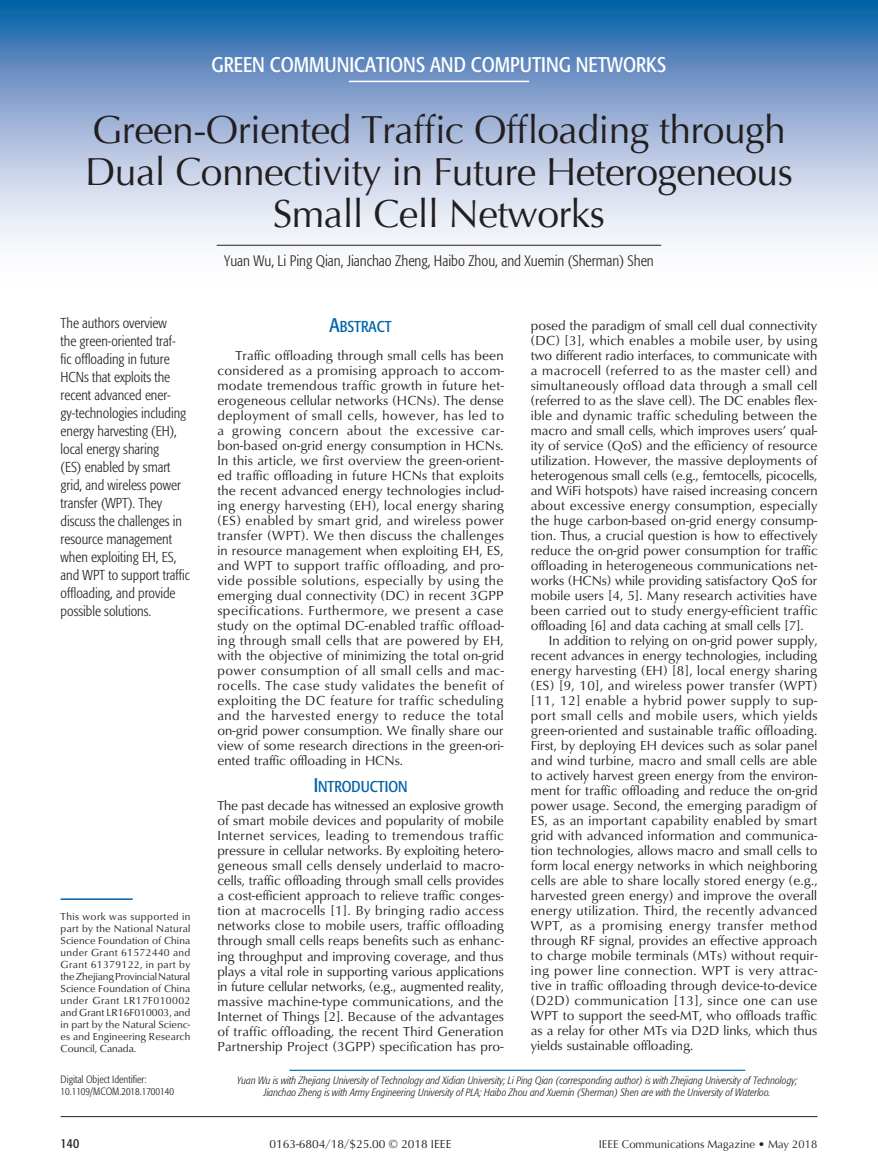
<style>
.page{position:relative;width:878px;height:1175px;background:#fff}
.page>*{position:absolute;margin:0;border:0;box-sizing:border-box;transform-origin:0 0}
.t1{font:39px/42px "Optima";letter-spacing:-.015em;color:#231f20;text-align:center}
.t2{font:condensed 21px "Formata";color:#fff}
.t3{font:15.6px "Formata Condensed SC800";color:#0163a7}
.t4{font:300 condensed 15px "Formata";color:#231f20}
.t5{font:300 condensed 14.25px/18px "Formata";color:#231f20}
.t6{font:13.5px/15px "Classico URW";color:#231f20;text-align:justify}
.t7{font:13.5px "Formata Condensed SC800";color:#231f20}
.t8{font:12px "Classico URW Reg SC800";color:#231f20}
.t9{font:11.25px "Optima";color:#231f20}
.t10{font:10.5px/12px "Classico URW";letter-spacing:.01em;color:#231f20;text-align:justify}
.t11{font:italic 300 condensed 10.5px/12px "Formata";color:#231f20;text-align:center}
.t12{font:300 condensed 10.5px/12px "Formata";color:#231f20}
.s1{font-size:19.5px}
</style>
<div class="page">
<svg style="left:0;top:0;width:877px;height:246px;background:#92b0d4"></svg>
<hr style="left:61px;top:1115px;width:756px;height:1px;background:#231f20">
<hr style="left:217px;top:245px;width:444px;height:1px;background:#231f20">
<hr style="left:349px;top:81px;width:180px;height:1px;background:#fff">
<hr style="left:289px;top:1069px;width:456px;height:1px;background:#0163a7">
<hr style="left:61px;top:898px;width:72px;height:1px;background:#0163a7">
<h2 class="t2" style="left:211px;top:52px;width:456px">GREEN COMMUNICATIONS AND COMPUTING NETWORKS</h2>
<h1 class="t1" style="left:85px;top:109px;width:709px">Green-Oriented Traffic Offloading through<br>Dual Connectivity in Future Heterogeneous<br>Small Cell Networks</h1>
<p class="t5" style="left:61px;top:314px;width:131px">The authors overview<br>the green-oriented traf&shy;fic offloading in future<br>HCNs that exploits the recent advanced ener&shy;gy-technologies including energy harvesting (EH), local energy sharing<br>(ES) enabled by smart grid, and wireless power transfer (WPT). They discuss the challenges in resource management when exploiting EH, ES, and WPT to support traffic offloading, and provide possible solutions.</p>
<p class="t10" style="left:61px;top:909px;width:131px">This work was supported in part by the National Natural Science Foundation of China under Grant 61572440 and Grant 61379122, in part by the Zhejiang Provincial Natural Science Foundation of China under Grant LR17F010002 and Grant LR16F010003, and in part by the Natural Scienc&shy;es and Engineering Research Council, Canada.</p>
<p class="t12" style="left:61px;top:1073px;width:115px">Digital Object Identifier:<br>10.1109/MCOM.2018.1700140</p>
<p class="t4" style="left:224px;top:252px;width:431px">Yuan Wu, Li Ping Qian, Jianchao Zheng, Haibo Zhou, and Xuemin (Sherman) Shen</p>
<p class="t3" style="left:329px;top:317px;width:64px"><span class="s1">A</span>BSTRACT</p>
<p class="t6" style="left:217px;top:347px;width:288px;text-indent:18px">Traffic offloading through small cells has been considered as a promising approach to accom&shy;modate tremendous traffic growth in future het&shy;erogeneous cellular networks (HCNs). The dense deployment of small cells, however, has led to a growing concern about the excessive car&shy;bon-based on-grid energy consumption in HCNs.<br>In this article, we first overview the green-orient&shy;ed traffic offloading in future HCNs that exploits the recent advanced energy technologies includ&shy;ing energy harvesting (EH), local energy sharing (ES) enabled by smart grid, and wireless power transfer (WPT). We then discuss the challenges in resource management when exploiting EH, ES, and WPT to support traffic offloading, and pro&shy;vide possible solutions, especially by using the emerging dual connectivity (DC) in recent 3GPP specifications. Furthermore, we present a case study on the optimal DC-enabled traffic offload&shy;ing through small cells that are powered by EH, with the objective of minimizing the total on-grid power consumption of all small cells and mac&shy;rocells. The case study validates the benefit of exploiting the DC feature for traffic scheduling and the harvested energy to reduce the total on-grid power consumption. We finally share our view of some research directions in the green-ori&shy;ented traffic offloading in HCNs.</p>
<p class="t3" style="left:313px;top:777px;width:95px"><span class="s1">I</span>NTRODUCTION</p>
<p class="t6" style="left:217px;top:797px;width:288px">The past decade has witnessed an explosive growth of smart mobile devices and popularity of mobile Internet services, leading to tremendous traffic pressure in cellular networks. By exploiting hetero&shy;geneous small cells densely underlaid to macro&shy;cells, traffic offloading through small cells provides a cost-efficient approach to relieve traffic conges&shy;tion at macrocells [1]. By bringing radio access networks close to mobile users, traffic offloading through small cells reaps benefits such as enhanc&shy;ing throughput and improving coverage, and thus plays a vital role in supporting various applications in future cellular networks, (e.g., augmented reality, massive machine-type communications, and the Internet of Things [2]. Because of the advantages of traffic offloading, the recent Third Generation Partnership Project (3GPP) specification has pro-</p>
<p class="t6" style="left:530px;top:317px;width:288px">posed the paradigm of small cell dual connectivity (DC) [3], which enables a mobile user, by using two different radio interfaces, to communicate with a macrocell (referred to as the master cell) and simultaneously offload data through a small cell (referred to as the slave cell). The DC enables flex&shy;ible and dynamic traffic scheduling between the macro and small cells, which improves users’ qual&shy;ity of service (QoS) and the efficiency of resource utilization. However, the massive deployments of heterogenous small cells (e.g., femtocells, picocells, and WiFi hotspots) have raised increasing concern about excessive energy consumption, especially the huge carbon-based on-grid energy consump&shy;tion. Thus, a crucial question is how to effectively reduce the on-grid power consumption for traffic offloading in heterogeneous communications net&shy;works (HCNs) while providing satisfactory QoS for mobile users [4, 5]. Many research activities have been carried out to study energy-efficient traffic offloading [6] and data caching at small cells [7].</p>
<p class="t6" style="left:530px;top:632px;width:288px;text-indent:18px">In addition to relying on on-grid power supply, recent advances in energy technologies, including energy harvesting (EH) [8], local energy sharing (ES) [9, 10], and wireless power transfer (WPT) [11, 12] enable a hybrid power supply to sup&shy;port small cells and mobile users, which yields green-oriented and sustainable traffic offloading.<br>First, by deploying EH devices such as solar panel and wind turbine, macro and small cells are able to actively harvest green energy from the environ&shy;ment for traffic offloading and reduce the on-grid power usage. Second, the emerging paradigm of ES, as an important capability enabled by smart grid with advanced information and communica&shy;tion technologies, allows macro and small cells to form local energy networks in which neighboring cells are able to share locally stored energy (e.g., harvested green energy) and improve the overall energy utilization. Third, the recently advanced WPT, as a promising energy transfer method through RF signal, provides an effective approach to charge mobile terminals (MTs) without requir&shy;ing power line connection. WPT is very attrac&shy;tive in traffic offloading through device-to-device (D2D) communication [13], since one can use WPT to support the seed-MT, who offloads traffic as a relay for other MTs via D2D links, which thus yields sustainable offloading.</p>
<p class="t11" style="left:237px;top:1074px;width:562px">Yuan Wu is with Zhejiang University of Technology and Xidian University; Li Ping Qian (corresponding author) is with Zhejiang University of Technology;<br>Jianchao Zheng is with Army Engineering University of PLA; Haibo Zhou and Xuemin (Sherman) Shen are with the University of Waterloo.</p>
<p class="t7" style="left:61px;top:1134px;width:20px">140</p>
<p class="t8" style="left:269px;top:1135px;width:183px">0163-6804/18/$25.00 © 2018 IEEE</p>
<p class="t9" style="left:598px;top:1137px;width:220px">IEEE Communications Magazine • May 2018</p>
</div>
